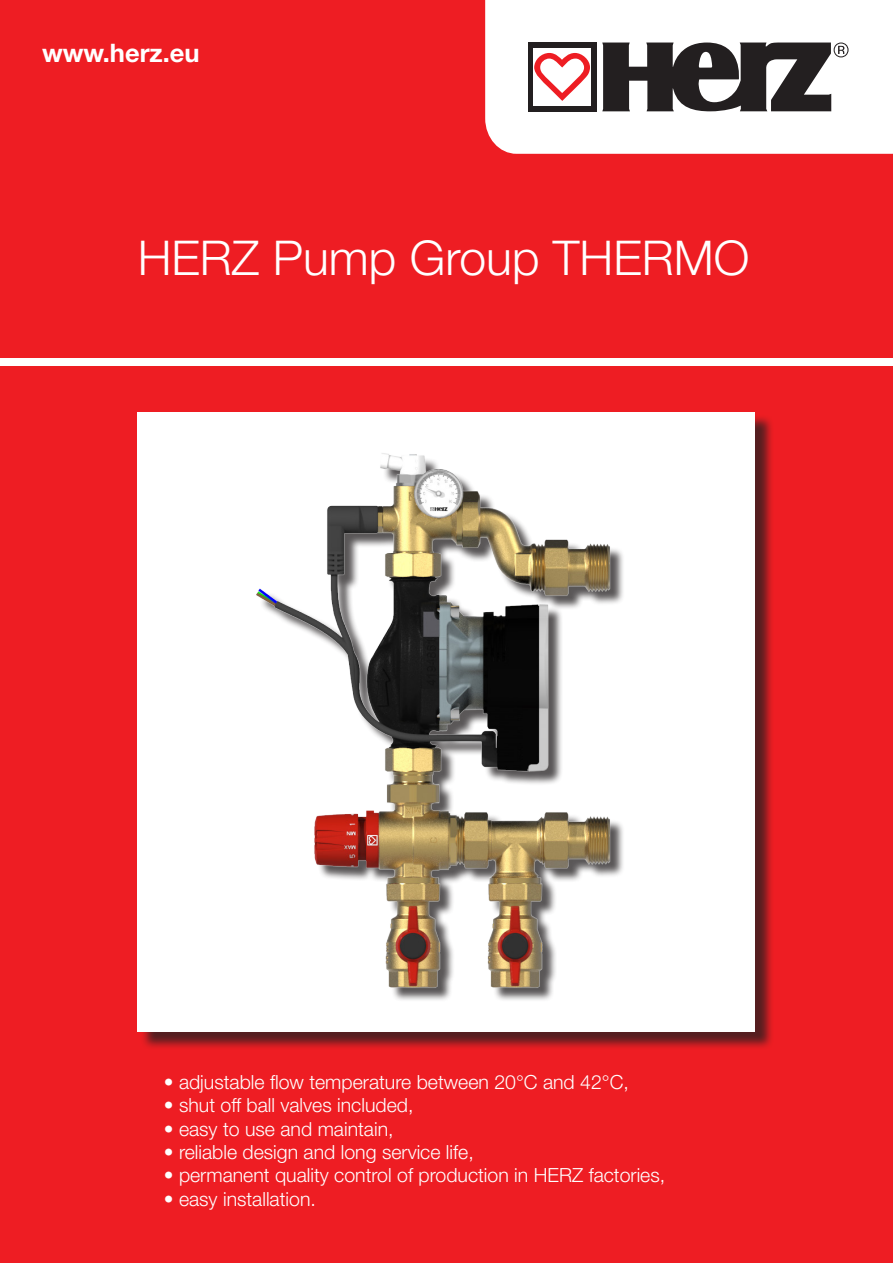
<style>
.page{position:relative;width:893px;height:1263px;background:#fff}
.page>*{position:absolute;margin:0;border:0;box-sizing:border-box;transform-origin:0 0}
.t1{font:300 48px "Helvetica Neue LT Std";color:#fff}
.t2{font:700 25.5px "Helvetica Neue LT Std";color:#fff}
.t3{font:300 19.5px "Helvetica Neue LT Std";color:#fff}
</style>
<div class="page">
<div style="left:0;top:0;width:893px;height:367px;background:#ee1d23"></div>
<div style="left:0;top:358px;width:893px;height:8px;background:#fff"></div>
<div style="left:485px;top:0;width:408px;height:154px;background:#fff"></div>
<div style="left:528px;top:44px;width:5px;height:65px;background:#231f20"></div>
<svg style="left:602px;top:43px;width:246px;height:68px"></svg>
<div style="left:533px;top:48px;width:58px;height:58px;background:#fff"></div>
<svg style="left:534px;top:53px;width:56px;height:48px"></svg>
<div style="left:591px;top:46px;width:5px;height:64px;background:#231f20"></div>
<div style="left:528px;top:43px;width:68px;height:5px;background:#231f20"></div>
<div style="left:528px;top:106px;width:68px;height:5px;background:#231f20"></div>
<div style="left:0;top:367px;width:893px;height:896px;background:#ee1d23"></div>
<div style="left:140px;top:414px;width:634px;height:636px;background:#231f20;opacity:.75"></div>
<div style="left:138px;top:412px;width:617px;height:619px;background:#fff"></div>
<img style="left:256px;top:453px;width:367px;height:547px">
<p class="t2" style="left:42px;top:37px;width:159px">www.herz.eu</p>
<p class="t1" style="left:138px;top:229px;width:613px">HERZ Pump Group THERMO</p>
<p class="t3" style="left:164px;top:1070px;width:466px">• adjustable flow temperature between 20°C and 42°C,</p>
<p class="t3" style="left:164px;top:1093px;width:251px">• shut off ball valves included,</p>
<p class="t3" style="left:164px;top:1117px;width:231px">• easy to use and maintain,</p>
<p class="t3" style="left:164px;top:1140px;width:311px">• reliable design and long service life,</p>
<p class="t3" style="left:164px;top:1163px;width:503px">• permanent quality control of production in HERZ factories,</p>
<p class="t3" style="left:164px;top:1187px;width:154px">• easy installation.</p>
</div>
